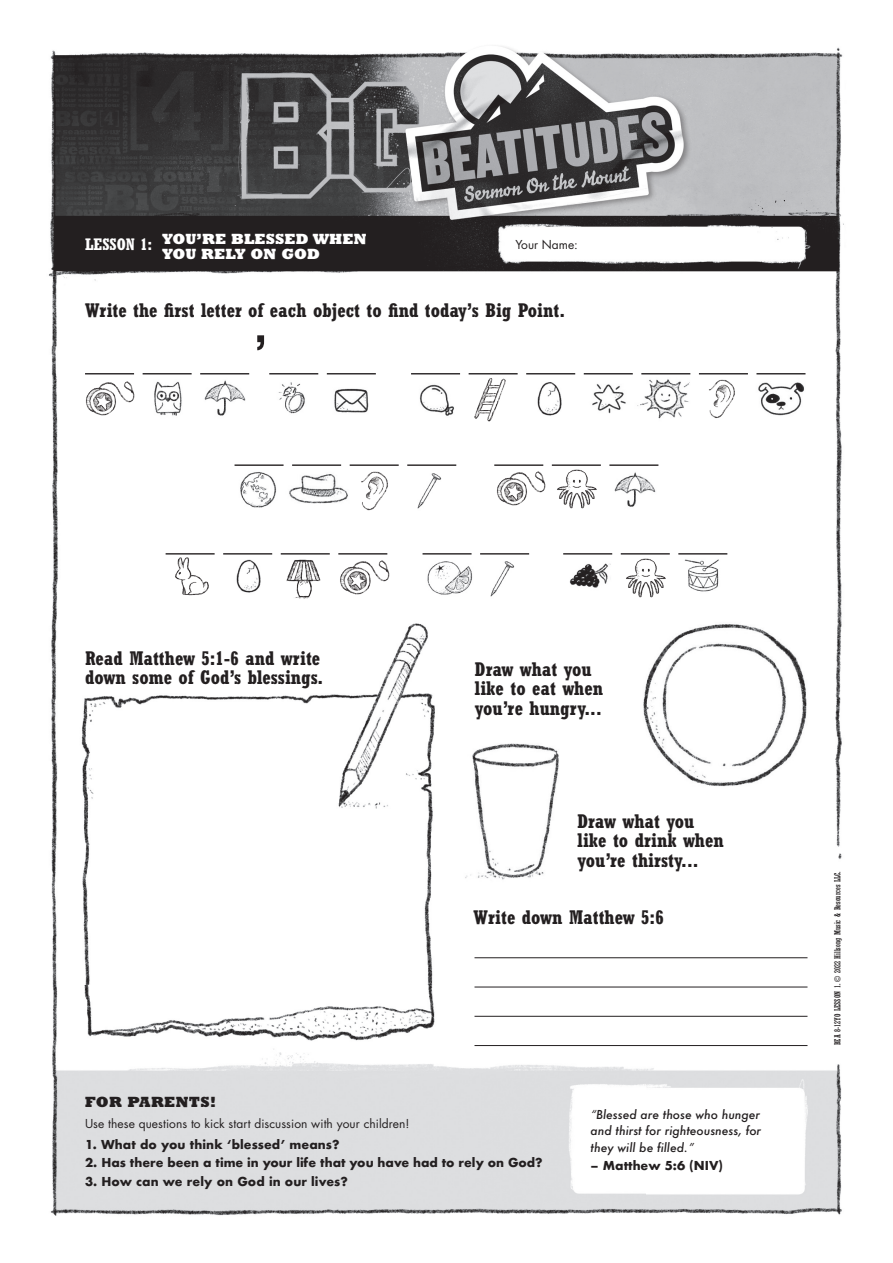
<style>
.page{position:relative;width:893px;height:1263px;background:#fff}
.page>*{position:absolute;margin:0;border:0;box-sizing:border-box;transform-origin:0 0}
.t1{font:700 condensed 19.5px/19.5px "Rockwell";color:#231f20}
.t2{font:800 15px/15px "Rockwell";color:#fff}
.t3{font:800 15px "Rockwell";letter-spacing:.02em;color:#231f20}
.t4{font:700 12px "Futura";letter-spacing:.005em;color:#231f20}
.t5{font:italic 500 12px/16.5px "Futura";color:#231f20;text-align:justify}
.t6{font:12px "Futura";letter-spacing:.005em;color:#231f20}
.t7{font:condensed 8.25px "Rockwell";color:#231f20}
.s1{font-weight:700;font-stretch:condensed;font-size:16.5px}
.s2{font-weight:400}
</style>
<div class="page">
<img style="left:49px;top:47px;width:795px;height:1169px">
<img style="left:395px;top:46px;width:303px;height:234px">
<img style="left:481px;top:1078px;width:164px;height:123px">
<img style="left:63px;top:309px;width:764px;height:680px">
<img style="left:140px;top:318px;width:704px;height:110px">
<img style="left:352px;top:470px;width:41px;height:48px">
<img style="left:79px;top:371px;width:57px;height:56px">
<img style="left:333px;top:550px;width:57px;height:57px">
<img style="left:155px;top:542px;width:64px;height:60px">
<img style="left:273px;top:539px;width:60px;height:78px">
<img style="left:621px;top:541px;width:49px;height:71px">
<svg style="left:257px;top:335px;width:7px;height:15px"></svg>
<img style="left:202px;top:376px;width:44px;height:48px">
<img style="left:612px;top:468px;width:44px;height:47px">
<img style="left:563px;top:562px;width:48px;height:38px">
<img style="left:634px;top:377px;width:60px;height:48px">
<img style="left:150px;top:376px;width:32px;height:48px">
<img style="left:273px;top:380px;width:38px;height:48px">
<img style="left:582px;top:380px;width:51px;height:35px">
<img style="left:325px;top:384px;width:51px;height:35px">
<hr style="left:85px;top:373px;width:49px;height:1px;background:#231f20">
<hr style="left:584px;top:373px;width:49px;height:1px;background:#231f20">
<hr style="left:411px;top:373px;width:49px;height:1px;background:#231f20">
<hr style="left:143px;top:373px;width:49px;height:1px;background:#231f20">
<hr style="left:641px;top:373px;width:49px;height:1px;background:#231f20">
<hr style="left:469px;top:373px;width:49px;height:1px;background:#231f20">
<hr style="left:200px;top:373px;width:49px;height:1px;background:#231f20">
<hr style="left:699px;top:373px;width:49px;height:1px;background:#231f20">
<hr style="left:526px;top:373px;width:49px;height:1px;background:#231f20">
<hr style="left:269px;top:373px;width:49px;height:1px;background:#231f20">
<hr style="left:756px;top:373px;width:49px;height:1px;background:#231f20">
<hr style="left:338px;top:553px;width:49px;height:1px;background:#231f20">
<hr style="left:166px;top:553px;width:49px;height:1px;background:#231f20">
<hr style="left:563px;top:553px;width:49px;height:1px;background:#231f20">
<hr style="left:423px;top:553px;width:49px;height:1px;background:#231f20">
<hr style="left:223px;top:553px;width:49px;height:1px;background:#231f20">
<hr style="left:621px;top:553px;width:49px;height:1px;background:#231f20">
<hr style="left:480px;top:553px;width:49px;height:1px;background:#231f20">
<hr style="left:281px;top:553px;width:49px;height:1px;background:#231f20">
<hr style="left:678px;top:553px;width:49px;height:1px;background:#231f20">
<hr style="left:327px;top:373px;width:49px;height:1px;background:#231f20">
<img style="left:415px;top:382px;width:41px;height:38px">
<img style="left:755px;top:377px;width:51px;height:44px">
<img style="left:532px;top:378px;width:38px;height:38px">
<img style="left:230px;top:556px;width:38px;height:38px">
<img style="left:490px;top:462px;width:57px;height:56px">
<img style="left:552px;top:452px;width:49px;height:72px">
<hr style="left:407px;top:464px;width:49px;height:2px;background:#231f20">
<hr style="left:235px;top:464px;width:49px;height:2px;background:#231f20">
<hr style="left:494px;top:464px;width:49px;height:2px;background:#231f20">
<hr style="left:292px;top:464px;width:49px;height:2px;background:#231f20">
<hr style="left:552px;top:464px;width:49px;height:2px;background:#231f20">
<hr style="left:350px;top:464px;width:49px;height:2px;background:#231f20">
<hr style="left:609px;top:464px;width:49px;height:2px;background:#231f20">
<img style="left:490px;top:560px;width:31px;height:41px">
<img style="left:417px;top:472px;width:31px;height:41px">
<img style="left:684px;top:558px;width:40px;height:39px">
<img style="left:425px;top:560px;width:48px;height:37px">
<img style="left:64px;top:618px;width:378px;height:401px">
<img style="left:66px;top:985px;width:378px;height:60px">
<hr style="left:474px;top:957px;width:333px;height:1px;background:#231f20">
<hr style="left:474px;top:987px;width:333px;height:1px;background:#231f20">
<hr style="left:474px;top:1016px;width:333px;height:1px;background:#231f20">
<hr style="left:474px;top:1045px;width:333px;height:1px;background:#231f20">
<img style="left:238px;top:470px;width:42px;height:41px">
<p class="t2" style="left:162px;top:230px;width:206px;text-indent:-77px"><span class="s1">LESSON 1:</span> YOU’RE BLESSED WHEN<br>YOU RELY ON GOD</p>
<p class="t6" style="left:515px;top:237px;width:64px">Your Name:</p>
<p class="t1" style="left:85px;top:300px;width:482px">Write the first letter of each object to find today’s Big Point.</p>
<p class="t1" style="left:85px;top:648px;width:240px">Read Matthew 5:1-6 and write down some of God’s blessings.</p>
<p class="t1" style="left:475px;top:659px;width:130px">Draw what you like to eat when you’re hungry...</p>
<p class="t1" style="left:577px;top:811px;width:148px">Draw what you like to drink when you’re thirsty...</p>
<p class="t1" style="left:474px;top:907px;width:192px">Write down Matthew 5:6</p>
<p class="t3" style="left:85px;top:1093px;width:132px">FOR PARENTS!</p>
<p class="t6" style="left:85px;top:1116px;width:326px">Use these questions to kick start discussion with your children!</p>
<p class="t4" style="left:85px;top:1135px;width:256px">1. What do you think ‘blessed’ means?</p>
<p class="t4" style="left:85px;top:1154px;width:459px">2. Has there been a time in your life that you have had to rely on God?</p>
<p class="t4" style="left:85px;top:1173px;width:264px">3. How can we rely on God in our lives?</p>
<p class="t5" style="left:591px;top:1106px;width:172px"><span class="s2">“</span>Blessed are those who hunger and thirst for righteousness, for they will be filled.<span class="s2">”</span></p>
<p class="t4" style="left:591px;top:1156px;width:134px">– Matthew 5:6 (NIV)</p>
<p class="t7" style="left:833px;top:1045px;width:175px;rotate:-90deg">BEA 8-12YO LESSON 1. © 2022 Hillsong Music &amp; Resources LLC.</p>
</div>
